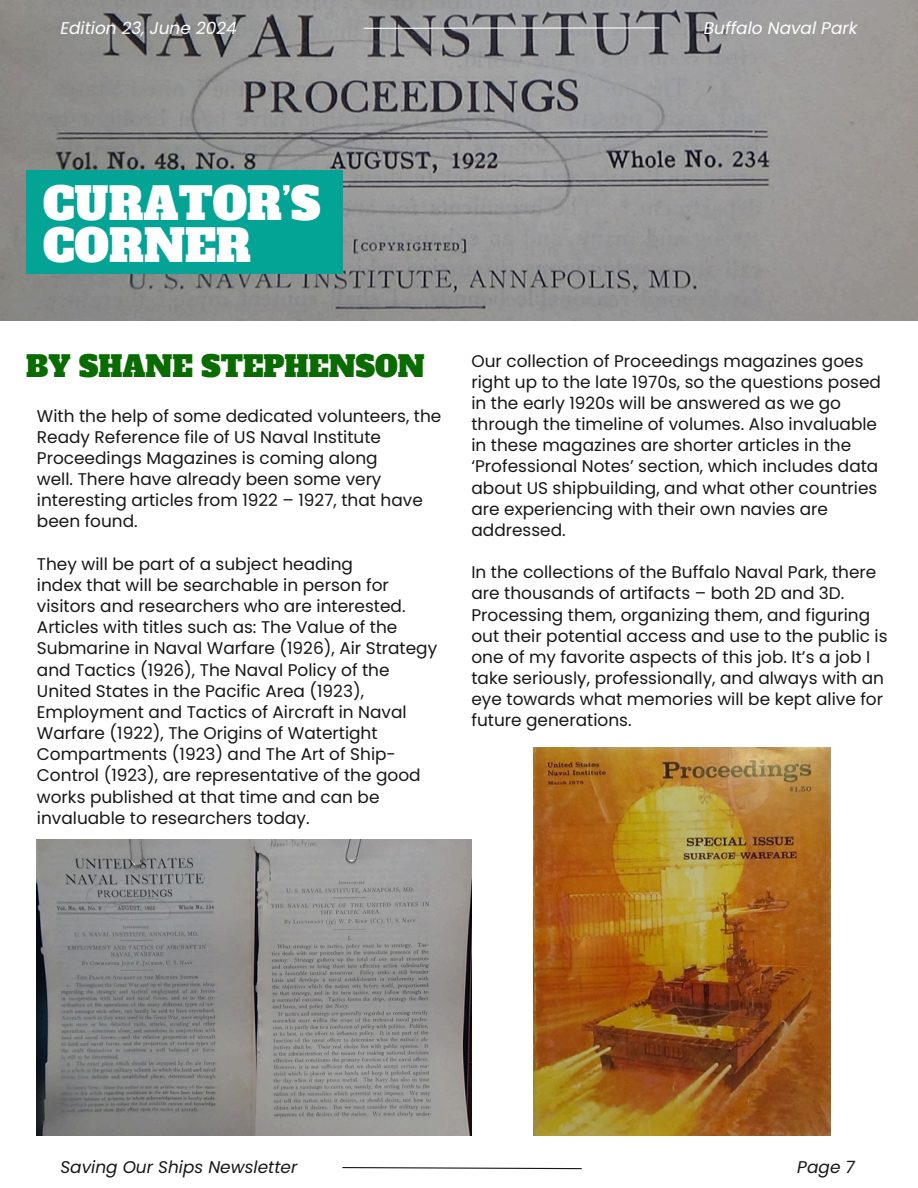
<style>
.page{position:relative;width:918px;height:1188px;background:#fff}
.page>*{position:absolute;margin:0;border:0;box-sizing:border-box;transform-origin:0 0}
.t1{font:43.65px/42.8px "Alfa Slab One";color:#fff}
.t2{font:28.65px "Alfa Slab One";color:#096b00}
.t3{font:16.95px/21.1px "Poppins";color:#171717}
.t4{font:italic 16.95px "Poppins";color:#fff}
.t5{font:italic 16.95px "Poppins";color:#171717}
</style>
<div class="page">
<img style="left:533px;top:747px;width:297px;height:388px">
<img style="left:37px;top:840px;width:434px;height:295px">
<img style="left:0;top:0;width:918px;height:320px">
<div style="left:26px;top:170px;width:316px;height:104px;background:#03a495"></div>
<hr style="left:364px;top:27px;width:295px;height:2px;background:#fff">
<svg style="left:342px;top:1167px;width:240px;height:3px"></svg>
<p class="t4" style="left:60px;top:16px;width:178px">Edition 23, June 2024</p>
<p class="t4" style="left:704px;top:16px;width:155px">Buffalo Naval Park</p>
<h2 class="t1" style="left:43px;top:183px;width:279px">CURATOR’S<br>CORNER</h2>
<p class="t2" style="left:26px;top:347px;width:400px">BY SHANE STEPHENSON</p>
<p class="t3" style="left:37px;top:405px;width:406px">With the help of some dedicated volunteers, the<br>Ready Reference file of US Naval Institute<br>Proceedings Magazines is coming along</p>
<p class="t3" style="left:37px;top:469px;width:387px">well. There have already been some very interesting articles from 1922 – 1927, that have been found.</p>
<p class="t3" style="left:37px;top:553px;width:318px">They will be part of a subject heading</p>
<p class="t3" style="left:37px;top:574px;width:402px">index that will be searchable in person for visitors and researchers who are interested.<br>Articles with titles such as: The Value of the Submarine in Naval Warfare (1926), Air Strategy and Tactics (1926), The Naval Policy of the United States in the Pacific Area (1923), Employment and Tactics of Aircraft in Naval Warfare (1922), The Origins of Watertight Compartments (1923) and The Art of Ship-Control (1923), are representative of the good works published at that time and can be invaluable to researchers today.</p>
<p class="t3" style="left:471px;top:350px;width:411px">Our collection of Proceedings magazines goes right up to the late 1970s, so the questions posed in the early 1920s will be answered as we go through the timeline of volumes. Also invaluable in these magazines are shorter articles in the ‘Professional Notes’ section, which includes data about US shipbuilding, and what other countries are experiencing with their own navies are addressed.</p>
<p class="t3" style="left:471px;top:562px;width:418px">In the collections of the Buffalo Naval Park, there are thousands of artifacts – both 2D and 3D.<br>Processing them, organizing them, and figuring out their potential access and use to the public is one of my favorite aspects of this job. It’s a job I take seriously, professionally, and always with an eye towards what memories will be kept alive for future generations.</p>
<p class="t5" style="left:60px;top:1155px;width:238px">Saving Our Ships Newsletter</p>
<h1 class="t5" style="left:797px;top:1155px;width:59px">Page 7</h1>
</div>
